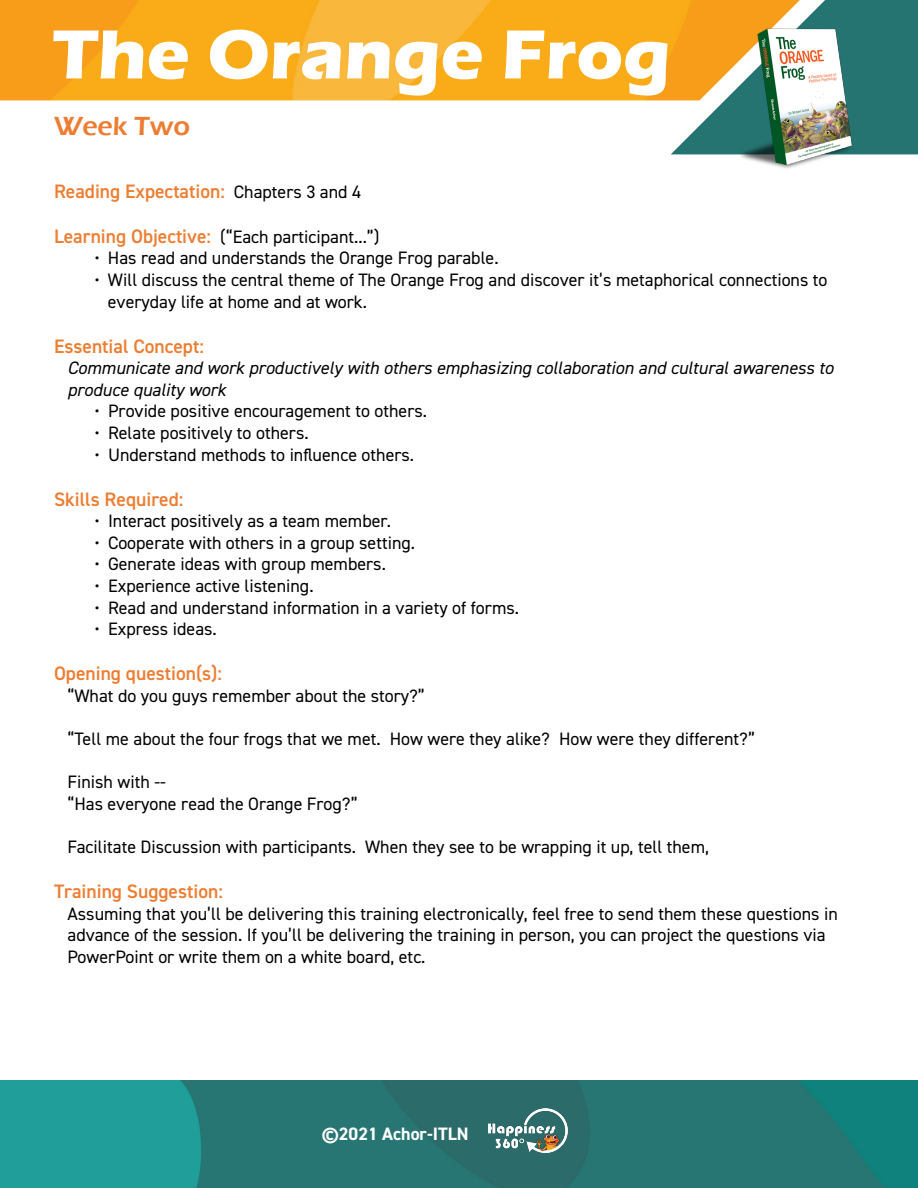
<style>
.page{position:relative;width:918px;height:1188px;background:#fff}
.page>*{position:absolute;margin:0;border:0;box-sizing:border-box;transform-origin:0 0}
.t1{font:700 72px "Eras ITC";color:#fff}
.t2{font:600 27px "Eras ITC";color:#ed7d31}
.t3{font:600 19.5px "DIN2014";color:#ed7d31}
.t4{font:18px/21.6px "DIN2014";color:#000}
.t5{font:italic 18px/21.6px "DIN2014";color:#000}
.t6{font:700 18px "DIN2014";color:#fff}
.s1{font-weight:400;font-size:18px;color:#000}
.s2{font-weight:600;font-size:19.5px;color:#ed7d31}
</style>
<div class="page">
<img style="left:0;top:1080px;width:918px;height:108px">
<img style="left:0;top:0;width:671px;height:100px">
<img style="left:671px;top:0;width:247px;height:154px">
<img style="left:489px;top:1108px;width:79px;height:44px">
<img style="left:738px;top:29px;width:116px;height:140px">
<h1 class="t1" style="left:52px;top:13px;width:620px">The Orange Frog</h1>
<h2 class="t2" style="left:54px;top:111px;width:138px">Week Two</h2>
<p class="t3" style="left:54px;top:178px;width:309px">Reading Expectation: <span class="s1">Chapters 3 and 4</span></p>
<p class="t4" style="left:54px;top:225px;width:327px"><span class="s2">Learning Objective:</span> (“Each participant...”)</p>
<p class="t4" style="left:94px;top:247px;width:406px">• Has read and understands the Orange Frog parable.</p>
<p class="t4" style="left:108px;top:269px;width:721px;text-indent:-14px">• Will discuss the central theme of The Orange Frog and discover it’s metaphorical connections to everyday life at home and at work.</p>
<p class="t3" style="left:54px;top:333px;width:151px">Essential Concept:</p>
<p class="t5" style="left:68px;top:357px;width:767px">Communicate and work productively with others emphasizing collaboration and cultural awareness to produce quality work</p>
<p class="t4" style="left:94px;top:400px;width:334px">• Provide positive encouragement to others.</p>
<p class="t4" style="left:94px;top:422px;width:216px">• Relate positively to others.</p>
<p class="t4" style="left:94px;top:443px;width:321px">• Understand methods to influence others.</p>
<p class="t3" style="left:54px;top:486px;width:131px">Skills Required:</p>
<p class="t4" style="left:94px;top:510px;width:298px">• Interact positively as a team member.</p>
<p class="t4" style="left:94px;top:531px;width:322px">• Cooperate with others in a group setting.</p>
<p class="t4" style="left:94px;top:553px;width:293px">• Generate ideas with group members.</p>
<p class="t4" style="left:94px;top:575px;width:221px">• Experience active listening.</p>
<p class="t4" style="left:94px;top:596px;width:426px">• Read and understand information in a variety of forms.</p>
<p class="t4" style="left:94px;top:618px;width:124px">• Express ideas.</p>
<p class="t3" style="left:54px;top:660px;width:170px">Opening question(s):</p>
<p class="t4" style="left:68px;top:684px;width:359px">“What do you guys remember about the story?”</p>
<p class="t4" style="left:68px;top:728px;width:689px">“Tell me about the four frogs that we met. How were they alike? How were they different?”</p>
<p class="t4" style="left:68px;top:771px;width:292px">Finish with --<br>“Has everyone read the Orange Frog?”</p>
<p class="t4" style="left:68px;top:836px;width:643px">Facilitate Discussion with participants. When they see to be wrapping it up, tell them,</p>
<p class="t3" style="left:54px;top:878px;width:170px">Training Suggestion:</p>
<p class="t4" style="left:68px;top:902px;width:772px">Assuming that you’ll be delivering this training electronically, feel free to send them these questions in advance of the session. If you’ll be delivering the training in person, you can project the questions via<br>PowerPoint or write them on a white board, etc.</p>
<p class="t6" style="left:322px;top:1122px;width:148px">©2021 Achor-ITLN</p>
</div>
